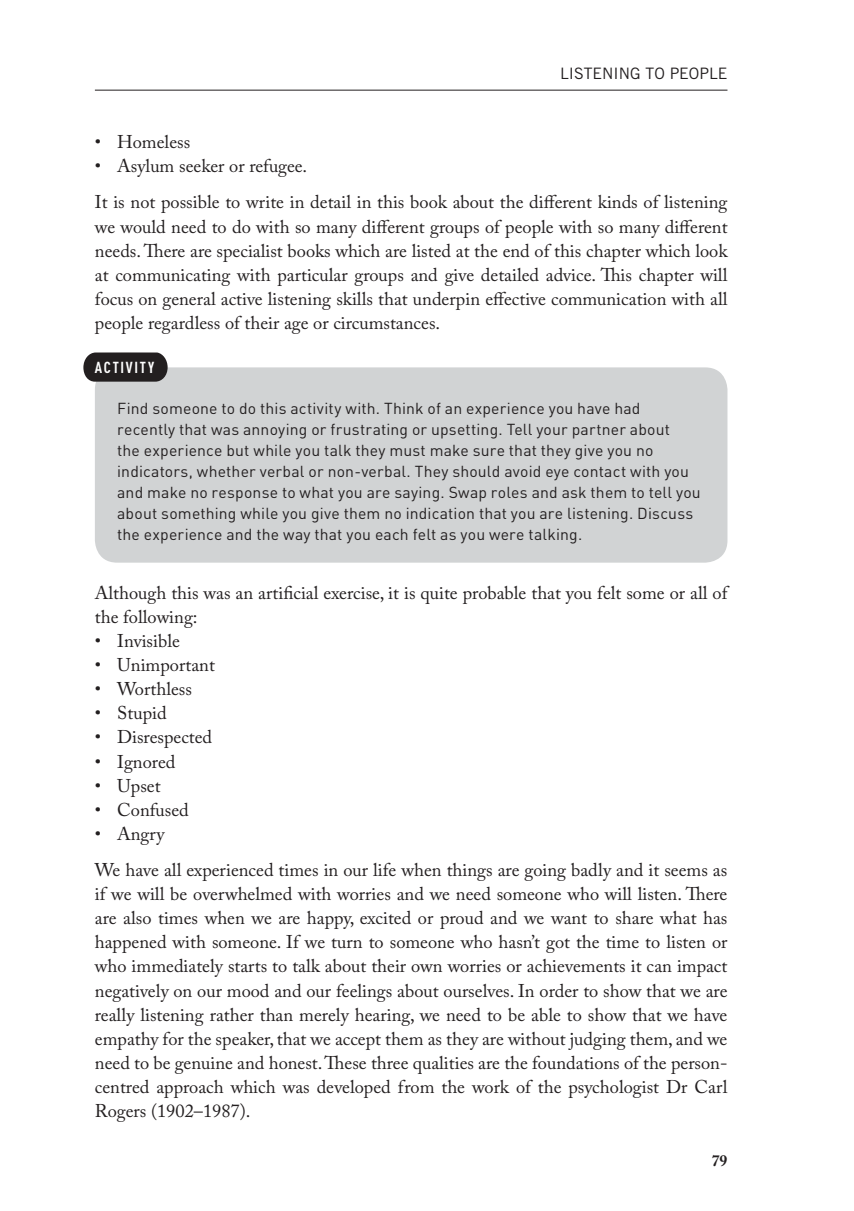
<style>
.page{position:relative;width:854px;height:1211px;background:#fff}
.page>*{position:absolute;margin:0;border:0;box-sizing:border-box;transform-origin:0 0}
.t1{font:18.38px/24.2px "Adobe Caslon Pro";color:#231f20}
.t2{font:15.75px/21px "DINOT";letter-spacing:.01em;color:#231f20}
.t3{font:15.75px "Trade Gothic LT Std";color:#231f20}
.t4{font:700 condensed 15.75px "DINOT";letter-spacing:.11em;color:#fff}
.t5{font:700 15.75px "Adobe Caslon Pro";color:#231f20}
</style>
<div class="page">
<hr style="left:95px;top:90px;width:632px;height:1px;background:#231f20">
<div style="left:95px;top:367px;width:632px;height:195px;background:#d1d3d4;border-radius:22px"></div>
<svg style="left:83px;top:352px;width:84px;height:29px;background:#322e2f"></svg>
<p class="t3" style="left:560px;top:64px;width:166px">LI STENI NG TO PEOPLE</p>
<p class="t1" style="left:95px;top:130px;width:97px">• Homeless</p>
<p class="t1" style="left:95px;top:148px;width:634px;line-height:36.2px">• Asylum seeker or refugee.<br>It is not possible to write in detail in this book about the different kinds of listening</p>
<p class="t1" style="left:95px;top:214px;width:634px;text-align:justify">we would need to do with so many different groups of people with so many different needs. There are specialist books which are listed at the end of this chapter which look at communicating with particular groups and give detailed advice. This chapter will focus on general active listening skills that underpin effective communication with all people regardless of their age or circumstances.</p>
<p class="t4" style="left:95px;top:358px;width:61px">Activity</p>
<p class="t2" style="left:117px;top:397px;width:585px">Find someone to do this activity with. Think of an experience you have had recently that was annoying or frustrating or upsetting. Tell your partner about<br>the experience but while you talk they must make sure that they give you no indicators, whether verbal or non-verbal. They should avoid eye contact with you and make no response to what you are saying. Swap roles and ask them to tell you about something while you give them no indication that you are listening. Discuss the experience and the way that you each felt as you were talking.</p>
<p class="t1" style="left:95px;top:580px;width:633px">Although this was an artificial exercise, it is quite probable that you felt some or all of the following:</p>
<p class="t1" style="left:95px;top:628px;width:86px">• Invisible</p>
<p class="t1" style="left:95px;top:652px;width:121px">• Unimportant</p>
<p class="t1" style="left:95px;top:677px;width:99px">• Worthless</p>
<p class="t1" style="left:95px;top:701px;width:73px">• Stupid</p>
<p class="t1" style="left:95px;top:725px;width:119px">• Disrespected</p>
<p class="t1" style="left:95px;top:749px;width:82px">• Ignored</p>
<p class="t1" style="left:95px;top:773px;width:67px">• Upset</p>
<p class="t1" style="left:95px;top:797px;width:95px">• Confused</p>
<p class="t1" style="left:95px;top:815px;width:633px;line-height:36.2px">• Angry<br>We have all experienced times in our life when things are going badly and it seems as</p>
<p class="t1" style="left:95px;top:881px;width:634px;text-align:justify">if we will be overwhelmed with worries and we need someone who will listen. There are also times when we are happy, excited or proud and we want to share what has happened with someone. If we turn to someone who hasn’t got the time to listen or who immediately starts to talk about their own worries or achievements it can impact negatively on our mood and our feelings about ourselves. In order to show that we are really listening rather than merely hearing, we need to be able to show that we have empathy for the speaker, that we accept them as they are without judging them, and we need to be genuine and honest. These three qualities are the foundations of the person&shy;centred approach which was developed from the work of the psychologist Dr Carl Rogers (1902–1987).</p>
<p class="t5" style="left:711px;top:1151px;width:17px">79</p>
</div>
